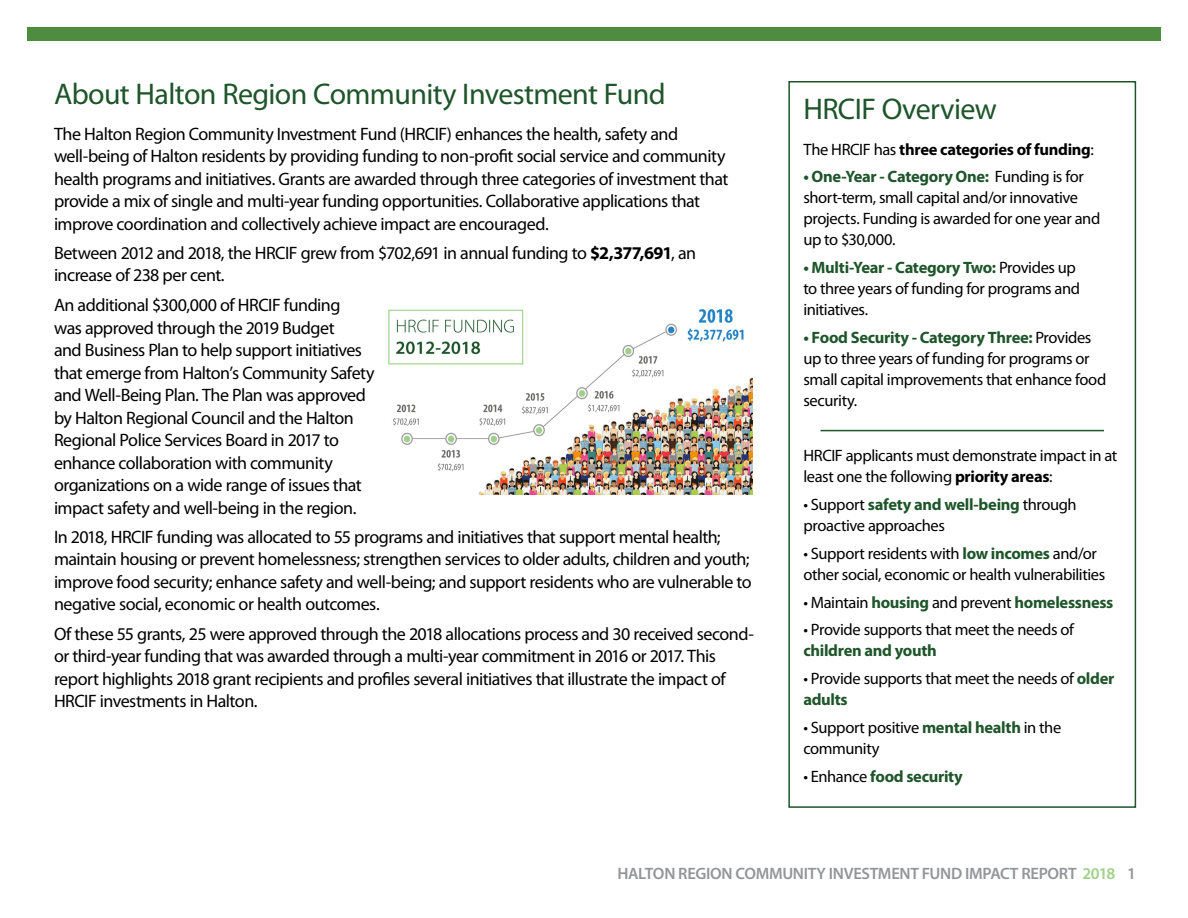
<style>
.page{position:relative;width:1188px;height:918px;background:#fff}
.page>*{position:absolute;margin:0;border:0;box-sizing:border-box;transform-origin:0 0}
.Heading_2{font:30px "Myriad Pro";letter-spacing:-.02em;color:#1e552a}
.body{font:18px/22.5px "Myriad Pro";letter-spacing:-.03em;color:#000}
.body-2{font:16.5px/21px "Myriad Pro";letter-spacing:-.025em;color:#000}
.t1{font:600 16.5px "Myriad Pro";letter-spacing:-.02em;color:#939598}
.body-3{font:700 16.5px "Myriad Pro";letter-spacing:-.02em;color:#000}
.body-4{font:700 16.5px "Myriad Pro";letter-spacing:-.02em;color:#1e552a}
.s1{font-weight:700}
.s2{font-weight:400}
.s3{font-weight:700;color:#1e552a}
.s4{font-weight:400;color:#000}
.s5{color:#9fd18a}
</style>
<div class="page">
<div style="left:27px;top:27px;width:1134px;height:13px;background:#4e8c40"></div>
<img style="left:388px;top:309px;width:365px;height:186px">
<div style="left:788px;top:81px;width:348px;height:727px;border:2px solid #1e552a"></div>
<hr style="left:821px;top:430px;width:283px;height:1px;background:#1e552a">
<h2 class="Heading_2" style="left:54px;top:75px;width:613px">About Halton Region Community Investment Fund</h2>
<p class="body" style="left:54px;top:122px;width:676px">The Halton Region Community Investment Fund (HRCIF) enhances the health, safety and well-being of Halton residents by providing funding to non-profit social service and community health programs and initiatives. Grants are awarded through three categories of investment that provide a mix of single and multi-year funding opportunities. Collaborative applications that improve coordination and collectively achieve impact are encouraged.</p>
<p class="body" style="left:54px;top:241px;width:644px">Between 2012 and 2018, the HRCIF grew from $702,691 in annual funding to <span class="s1">$2,377,691</span>, an increase of 238 per cent.</p>
<p class="body" style="left:54px;top:294px;width:322px">An additional $300,000 of HRCIF funding<br>was approved through the 2019 Budget<br>and Business Plan to help support initiatives that emerge from Halton’s Community Safety and Well-Being Plan. The Plan was approved by Halton Regional Council and the Halton Regional Police Services Board in 2017 to enhance collaboration with community organizations on a wide range of issues that impact safety and well-being in the region.</p>
<p class="body" style="left:54px;top:525px;width:699px">In 2018, HRCIF funding was allocated to 55 programs and initiatives that support mental health; maintain housing or prevent homelessness; strengthen services to older adults, children and youth; improve food security; enhance safety and well-being; and support residents who are vulnerable to negative social, economic or health outcomes.</p>
<p class="body" style="left:54px;top:622px;width:701px">Of these 55 grants, 25 were approved through the 2018 allocations process and 30 received second&shy;or third-year funding that was awarded through a multi-year commitment in 2016 or 2017. This report highlights 2018 grant recipients and profiles several initiatives that illustrate the impact of HRCIF investments in Halton.</p>
<h2 class="Heading_2" style="left:803px;top:90px;width:195px">HRCIF Overview</h2>
<p class="body-3" style="left:803px;top:138px;width:292px"><span class="s2">The HRCIF has</span> three categories of funding<span class="s2">:</span></p>
<p class="body-2" style="left:803px;top:166px;width:298px"><span class="s3">• One-Year - Category One:</span> Funding is for short-term, small capital and/or innovative projects. Funding is awarded for one year and up to $30,000.</p>
<p class="body-2" style="left:803px;top:257px;width:278px"><span class="s3">• Multi-Year - Category Two:</span> Provides up to three years of funding for programs and initiatives.</p>
<p class="body-2" style="left:803px;top:326px;width:305px"><span class="s3">• Food Security - Category Three:</span> Provides up to three years of funding for programs or small capital improvements that enhance food security.</p>
<p class="body-2" style="left:803px;top:445px;width:315px">HRCIF applicants must demonstrate impact in at least one the following <span class="s1">priority areas</span>:</p>
<p class="body-2" style="left:803px;top:494px;width:275px">• Support <span class="s3">safety and well-being</span> through proactive approaches</p>
<p class="body-2" style="left:803px;top:543px;width:303px">• Support residents with <span class="s3">low incomes</span> and/or other social, economic or health vulnerabilities</p>
<p class="body-2" style="left:803px;top:591px;width:311px">• Maintain <span class="s3">housing</span> and prevent <span class="s3">homelessness</span></p>
<p class="body-2" style="left:803px;top:619px;width:272px">• Provide supports that meet the needs of <span class="s3">children and youth</span></p>
<p class="body-2" style="left:803px;top:668px;width:313px">• Provide supports that meet the needs of <span class="s3">older adults</span></p>
<p class="body-2" style="left:803px;top:717px;width:259px">• Support positive <span class="s3">mental health</span> in the community</p>
<p class="body-4" style="left:803px;top:765px;width:161px"><span class="s4">• Enhance</span> food security</p>
<p class="t1" style="left:618px;top:863px;width:520px">HALTON REGION COMMUNITY INVESTMENT FUND IMPACT REPORT <span class="s5">2018</span> 1</p>
</div>
